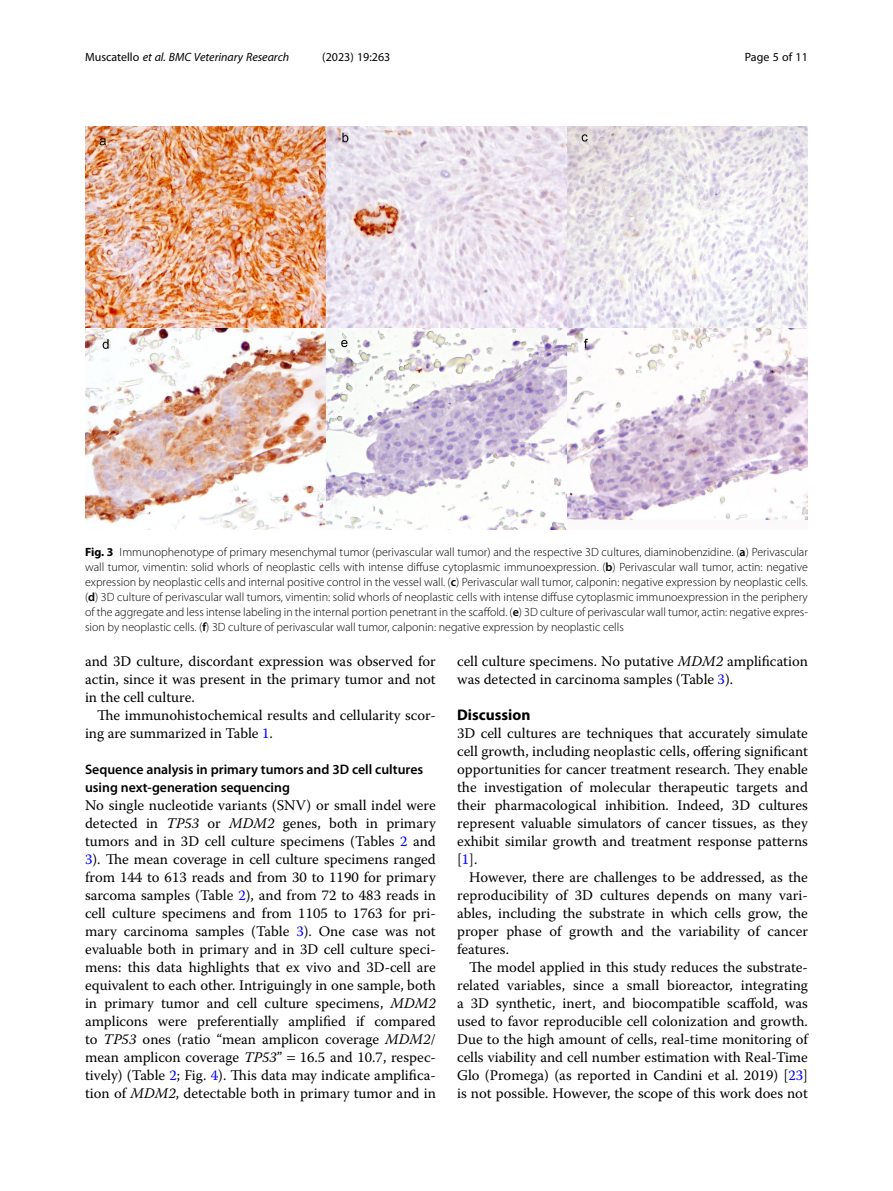
<style>
.page{position:relative;width:893px;height:1191px;background:#fff}
.page>*{position:absolute;margin:0;border:0;box-sizing:border-box;transform-origin:0 0}
.Head_1{font:700 15.45px "Myriad Pro";color:#000}
.Body_Text{font:14.7px/18px "Warnock Pro";color:#000;text-align:justify}
.Body_Text_Indent{font:14.7px/18px "Warnock Pro";color:#000;text-align:justify}
.Head_2{font:600 13.8px/18px "Myriad Pro";color:#000}
.Figure_Caption{font:300 12px/15px "Myriad Pro";color:#000;text-align:justify}
.t1{font:italic 12px "Myriad Pro";color:#000}
.t2{font:12px "Myriad Pro";color:#000}
.s1{font-style:normal}
.s2{font-weight:700}
.s3{font-weight:600}
.s4{color:#00f}
.s5{font-style:italic}
</style>
<div class="page">
<img style="left:85px;top:126px;width:723px;height:403px">
<p class="t1" style="left:85px;top:50px;width:206px"><span class="s1">Muscatello</span> et al. BMC Veterinary Research</p>
<p class="t2" style="left:322px;top:50px;width:70px">(2023) 19:263</p>
<p class="t2" style="left:745px;top:50px;width:65px">Page 5 of 11</p>
<p class="Figure_Caption" style="left:85px;top:545px;width:724px"><span class="s2">Fig. 3</span> Immunophenotype of primary mesenchymal tumor (perivascular wall tumor) and the respective 3D cultures, diaminobenzidine. (<span class="s3">a</span>) Perivascular wall tumor, vimentin: solid whorls of neoplastic cells with intense diffuse cytoplasmic immunoexpression. (<span class="s3">b</span>) Perivascular wall tumor, actin: negative expression by neoplastic cells and internal positive control in the vessel wall. (<span class="s3">c</span>) Perivascular wall tumor, calponin: negative expression by neoplastic cells. (<span class="s3">d</span>) 3D culture of perivascular wall tumors, vimentin: solid whorls of neoplastic cells with intense diffuse cytoplasmic immunoexpression in the periphery of the aggregate and less intense labeling in the internal portion penetrant in the scaffold. (<span class="s3">e</span>) 3D culture of perivascular wall tumor, actin: negative expres&shy;sion by neoplastic cells. (<span class="s3">f</span>) 3D culture of perivascular wall tumor, calponin: negative expression by neoplastic cells</p>
<p class="Body_Text_Indent" style="left:85px;top:652px;width:352px">and 3D culture, discordant expression was observed for actin, since it was present in the primary tumor and not in the cell culture.</p>
<p class="Body_Text_Indent" style="left:85px;top:706px;width:352px;text-indent:12px">The immunohistochemical results and cellularity scor&shy;ing are summarized in Table <span class="s4">1</span>.</p>
<p class="Head_2" style="left:85px;top:760px;width:340px">Sequence analysis in primary tumors and 3D cell cultures using next-generation sequencing</p>
<p class="Body_Text" style="left:85px;top:796px;width:352px">No single nucleotide variants (SNV) or small indel were detected in <span class="s5">TP53</span> or <span class="s5">MDM2</span> genes, both in primary tumors and in 3D cell culture specimens (Tables <span class="s4">2</span> and <span class="s4">3</span>). The mean coverage in cell culture specimens ranged from 144 to 613 reads and from 30 to 1190 for primary sarcoma samples (Table <span class="s4">2</span>), and from 72 to 483 reads in cell culture specimens and from 1105 to 1763 for pri&shy;mary carcinoma samples (Table <span class="s4">3</span>). One case was not evaluable both in primary and in 3D cell culture speci&shy;mens: this data highlights that ex vivo and 3D-cell are equivalent to each other. Intriguingly in one sample, both in primary tumor and cell culture specimens, <span class="s5">MDM2 </span>amplicons were preferentially amplified if compared to <span class="s5">TP53</span> ones (ratio “mean amplicon coverage <span class="s5">MDM2</span>/ mean amplicon coverage <span class="s5">TP53</span>” 16.5 and 10.7, respec&shy;tively) (Table <span class="s4">2</span>; Fig. <span class="s4">4</span>). This data may indicate amplifica&shy;tion of <span class="s5">MDM2</span>, detectable both in primary tumor and in</p>
<p class="Body_Text" style="left:457px;top:652px;width:352px">cell culture specimens. No putative <span class="s5">MDM2</span> amplification was detected in carcinoma samples (Table <span class="s4">3</span>).</p>
<p class="Head_1" style="left:457px;top:705px;width:75px">Discussion</p>
<p class="Body_Text" style="left:457px;top:724px;width:352px">3D cell cultures are techniques that accurately simulate cell growth, including neoplastic cells, offering significant opportunities for cancer treatment research. They enable the investigation of molecular therapeutic targets and their pharmacological inhibition. Indeed, 3D cultures represent valuable simulators of cancer tissues, as they exhibit similar growth and treatment response patterns [<span class="s4">1</span>].</p>
<p class="Body_Text_Indent" style="left:457px;top:868px;width:352px;text-indent:12px">However, there are challenges to be addressed, as the reproducibility of 3D cultures depends on many vari&shy;ables, including the substrate in which cells grow, the proper phase of growth and the variability of cancer features.</p>
<p class="Body_Text_Indent" style="left:457px;top:958px;width:352px;text-indent:12px">The model applied in this study reduces the substrate&shy;related variables, since a small bioreactor, integrating a 3D synthetic, inert, and biocompatible scaffold, was used to favor reproducible cell colonization and growth.<br>Due to the high amount of cells, real-time monitoring of cells viability and cell number estimation with Real-Time Glo (Promega) (as reported in Candini et al. 2019) [<span class="s4">23</span>] is not possible. However, the scope of this work does not</p>
</div>
